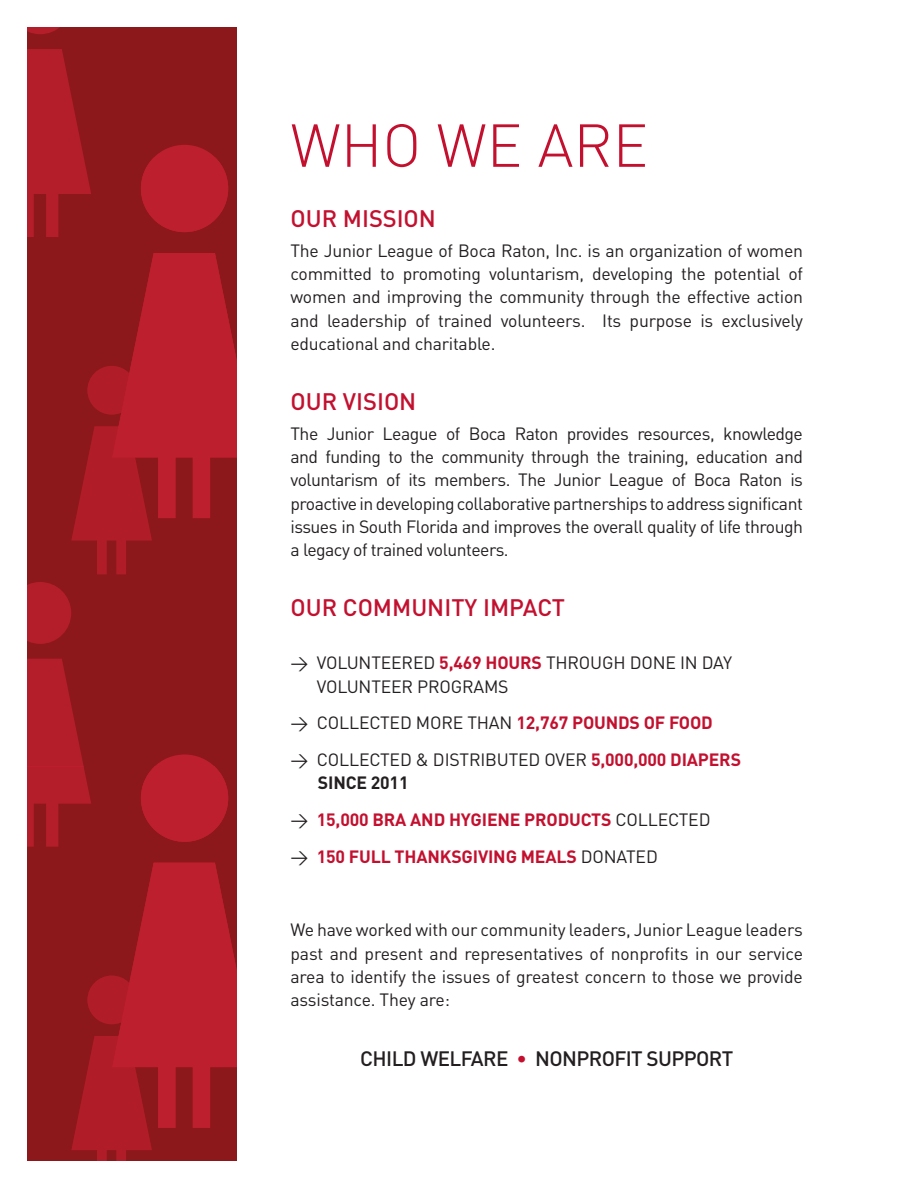
<style>
.page{position:relative;width:918px;height:1188px;background:#fff}
.page>*{position:absolute;margin:0;border:0;box-sizing:border-box;transform-origin:0 0}
.t1{font:300 59.7px "DIN";color:#c3102f}
.t2{font:500 23.7px "DIN";color:#c3102f}
.t3{font:500 20.7px "DIN";letter-spacing:-.03em;color:#231f20}
.t4{font:17.7px/23.2px "DIN";letter-spacing:-.015em;color:#231f20;text-align:justify}
.t5{font:700 17.7px "DIN";letter-spacing:-.01em;color:#c3102f}
.s1{font-weight:700;color:#c3102f}
.s2{font-weight:700}
.s3{font-weight:400;color:#231f20}
.s4{color:#c3102f}
</style>
<div class="page">
<svg style="left:27px;top:27px;width:210px;height:1134px;background:#9d1a21"></svg>
<p class="t1" style="left:291px;top:109px;width:359px">WHO WE ARE</p>
<p class="t2" style="left:291px;top:203px;width:147px">OUR MISSION</p>
<p class="t4" style="left:291px;top:238px;width:514px">The Junior League of Boca Raton, Inc. is an organization of women committed to promoting voluntarism, developing the potential of women and improving the community through the effective action and leadership of trained volunteers. Its purpose is exclusively educational and charitable.</p>
<p class="t2" style="left:291px;top:386px;width:127px">OUR VISION</p>
<p class="t4" style="left:291px;top:421px;width:514px">The Junior League of Boca Raton provides resources, knowledge and funding to the community through the training, education and voluntarism of its members. The Junior League of Boca Raton is proactive in developing collaborative partnerships to address significant issues in South Florida and improves the overall quality of life through a legacy of trained volunteers.</p>
<p class="t2" style="left:291px;top:592px;width:276px">OUR COMMUNITY IMPACT</p>
<p class="t4" style="left:317px;top:651px;width:417px;text-indent:-26px">&gt; VOLUNTEERED <span class="s1">5,469 HOURS</span> THROUGH DONE IN DAY<br>VOLUNTEER PROGRAMS</p>
<p class="t4" style="left:291px;top:711px;width:424px">&gt; COLLECTED MORE THAN <span class="s1">12,767 POUNDS OF FOOD</span></p>
<p class="t4" style="left:318px;top:748px;width:425px;text-indent:-27px">&gt; COLLECTED &amp; DISTRIBUTED OVER <span class="s1">5,000,000 DIAPERS<br></span><span class="s2">SINCE 2011</span></p>
<p class="t5" style="left:291px;top:808px;width:422px"><span class="s3">&gt;</span> 15,000 BRA AND HYGIENE PRODUCTS <span class="s3">COLLECTED</span></p>
<p class="t5" style="left:291px;top:845px;width:369px"><span class="s3">&gt;</span> 150 FULL THANKSGIVING MEALS <span class="s3">DONATED</span></p>
<p class="t4" style="left:291px;top:918px;width:514px">We have worked with our community leaders, Junior League leaders past and present and representatives of nonprofits in our service area to identify the issues of greatest concern to those we provide assistance. They are:</p>
<p class="t3" style="left:360px;top:1045px;width:374px">CHILD WELFARE <span class="s4">•</span> NONPROFIT SUPPORT</p>
</div>
